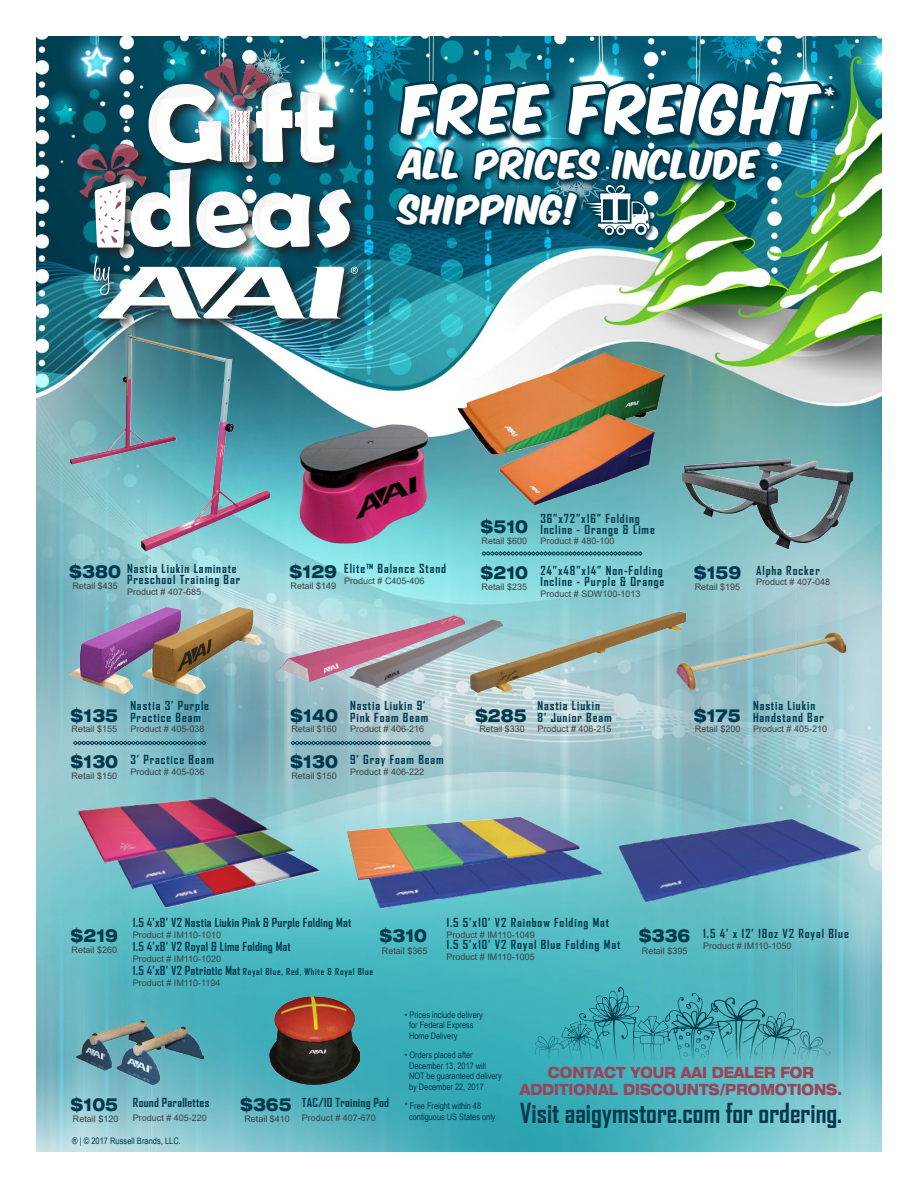
<style>
.page{position:relative;width:918px;height:1188px;background:#fff}
.page>*{position:absolute;margin:0;border:0;box-sizing:border-box;transform-origin:0 0}
.t1{font:57.75px "Komika Axis";letter-spacing:.02em;color:#fff}
.t2{font:34.05px/45.6px "Komika Axis";letter-spacing:.02em;color:#fff}
.t3{font:700 26.4px "Agency FB";color:#00394d}
.t4{font:800 expanded 18.15px "Helvetica Neue LT Std";color:#00394d;scale:.8 1}
.t5{font:800 expanded 15.6px/16.5px "Helvetica Neue LT Std";color:#98455b;text-align:center;scale:.8 1}
.t6{font:14.85px "Komika Axis";color:#fff}
.t7{font:700 12px/11.1px "Agency FB";letter-spacing:.075em;color:#00394d}
.t8{font:700 12px "Agency FB";letter-spacing:.02em;color:#00394d}
.t9{font:9px "Arial";color:#3e3e3f}
.t10{font:9px/10.5px "Arial Narrow";color:#00394d}
.t11{font:700 9px/10.5px "Agency FB";letter-spacing:.075em;color:#00394d}
.s1{font-size:12px}
.s2{font-family:"Arial";font-weight:400;color:#3e3e3f}
</style>
<div class="page">
<img style="left:36px;top:36px;width:846px;height:1116px">
<img style="left:292px;top:417px;width:143px;height:133px">
<img style="left:70px;top:334px;width:200px;height:217px">
<img style="left:457px;top:344px;width:208px;height:111px">
<img style="left:493px;top:414px;width:161px;height:98px">
<svg style="left:482px;top:551px;width:161px;height:5px"></svg>
<img style="left:682px;top:459px;width:171px;height:90px">
<img style="left:69px;top:607px;width:72px;height:87px">
<img style="left:141px;top:607px;width:121px;height:87px">
<svg style="left:73px;top:741px;width:133px;height:4px"></svg>
<img style="left:280px;top:615px;width:184px;height:66px">
<img style="left:349px;top:620px;width:122px;height:68px">
<svg style="left:291px;top:741px;width:140px;height:4px"></svg>
<img style="left:471px;top:611px;width:215px;height:82px">
<img style="left:676px;top:632px;width:171px;height:58px">
<img style="left:139px;top:843px;width:182px;height:65px">
<img style="left:104px;top:813px;width:192px;height:85px">
<img style="left:76px;top:791px;width:195px;height:81px">
<img style="left:353px;top:832px;width:256px;height:83px">
<img style="left:347px;top:816px;width:233px;height:64px">
<img style="left:609px;top:796px;width:261px;height:133px">
<img style="left:76px;top:1021px;width:128px;height:63px">
<img style="left:269px;top:996px;width:91px;height:89px">
<svg style="left:534px;top:987px;width:297px;height:81px"></svg>
<div style="left:74px;top:56px;width:295px;height:274px;background:#231f20;opacity:.75"></div>
<img style="left:70px;top:58px;width:281px;height:190px">
<svg style="left:94px;top:256px;width:264px;height:63px"></svg>
<img style="left:392px;top:59px;width:450px;height:225px">
<p class="t1" style="left:404px;top:80px;width:418px">FREE FREIGHT</p>
<p class="t6" style="left:825px;top:86px;width:12px">*</p>
<p class="t2" style="left:400px;top:144px;width:361px">ALL PRICES INCLUDE<br>SHIPPING!</p>
<p class="t4" style="left:481px;top:514px;width:61px">$510</p>
<p class="t9" style="left:482px;top:535px;width:47px">Retail $600</p>
<p class="t7" style="left:540px;top:513px;width:116px">36”x72”x16” Folding<br>Incline - Orange &amp; Lime</p>
<p class="t9" style="left:540px;top:535px;width:76px">Product # 480-100</p>
<p class="t4" style="left:69px;top:560px;width:66px">$380</p>
<p class="t9" style="left:72px;top:580px;width:47px">Retail $435</p>
<p class="t7" style="left:127px;top:563px;width:115px">Nastia Liukin Laminate<br>Preschool Training Bar</p>
<p class="t9" style="left:127px;top:586px;width:76px">Product # 407-685</p>
<p class="t4" style="left:290px;top:560px;width:61px">$129</p>
<p class="t9" style="left:291px;top:580px;width:47px">Retail $149</p>
<p class="t7" style="left:344px;top:563px;width:104px">Elite™ Balance Stand</p>
<p class="t9" style="left:344px;top:575px;width:82px">Product # C405-406</p>
<p class="t4" style="left:481px;top:561px;width:61px">$210</p>
<p class="t9" style="left:482px;top:581px;width:47px">Retail $235</p>
<p class="t7" style="left:540px;top:565px;width:126px">24”x48”x14” Non-Folding<br>Incline - Purple &amp; Orange</p>
<p class="t9" style="left:540px;top:587px;width:102px">Product # SDW100-1013</p>
<p class="t4" style="left:694px;top:561px;width:61px">$159</p>
<p class="t9" style="left:695px;top:581px;width:47px">Retail $195</p>
<p class="t7" style="left:756px;top:565px;width:65px">Alpha Rocker</p>
<p class="t9" style="left:756px;top:576px;width:76px">Product # 407-048</p>
<p class="t4" style="left:71px;top:704px;width:61px">$135</p>
<p class="t9" style="left:72px;top:723px;width:47px">Retail $155</p>
<p class="t7" style="left:130px;top:700px;width:80px">Nastia 3’ Purple<br>Practice Beam</p>
<p class="t9" style="left:130px;top:723px;width:76px">Product # 405-038</p>
<p class="t4" style="left:290px;top:704px;width:61px">$140</p>
<p class="t9" style="left:291px;top:723px;width:47px">Retail $160</p>
<p class="t7" style="left:350px;top:700px;width:80px">Nastia Liukin 9’<br>Pink Foam Beam</p>
<p class="t9" style="left:350px;top:723px;width:76px">Product # 406-216</p>
<p class="t4" style="left:475px;top:704px;width:66px">$285</p>
<p class="t9" style="left:479px;top:723px;width:47px">Retail $330</p>
<p class="t7" style="left:538px;top:700px;width:76px">Nastia Liukin<br>8’ Junior Beam</p>
<p class="t9" style="left:538px;top:723px;width:76px">Product # 406-215</p>
<p class="t4" style="left:694px;top:704px;width:60px">$175</p>
<p class="t9" style="left:695px;top:723px;width:47px">Retail $200</p>
<p class="t7" style="left:753px;top:700px;width:72px">Nastia Liukin<br>Handstand Bar</p>
<p class="t9" style="left:753px;top:723px;width:76px">Product # 405-210</p>
<p class="t4" style="left:71px;top:750px;width:61px">$130</p>
<p class="t9" style="left:72px;top:770px;width:47px">Retail $150</p>
<p class="t7" style="left:130px;top:754px;width:85px">3’ Practice Beam</p>
<p class="t9" style="left:130px;top:766px;width:76px">Product # 405-036</p>
<p class="t4" style="left:290px;top:750px;width:61px">$130</p>
<p class="t9" style="left:291px;top:770px;width:47px">Retail $150</p>
<p class="t7" style="left:350px;top:754px;width:95px">9’ Gray Foam Beam</p>
<p class="t9" style="left:350px;top:766px;width:76px">Product # 406-222</p>
<p class="t4" style="left:71px;top:924px;width:61px">$219</p>
<p class="t9" style="left:72px;top:943px;width:47px">Retail $260</p>
<p class="t4" style="left:71px;top:1093px;width:61px">$105</p>
<p class="t9" style="left:73px;top:1113px;width:47px">Retail $120</p>
<p class="t8" style="left:133px;top:916px;width:220px">1.5 4’x8’ V2 Nastia Liukin Pink &amp; Purple Folding Mat</p>
<p class="t9" style="left:133px;top:929px;width:90px">Product # IM110-1010</p>
<p class="t8" style="left:133px;top:940px;width:160px">1.5 4’x8’ V2 Royal &amp; Lime Folding Mat</p>
<p class="t9" style="left:133px;top:953px;width:90px">Product # IM110-1020</p>
<p class="t11" style="left:133px;top:967px;width:242px"><span class="s1">1.5 4’x8’ V2 Patriotic Mat</span> Royal Blue, Red, White &amp; Royal Blue<br><span class="s2">Product # IM110-1194</span></p>
<p class="t4" style="left:380px;top:924px;width:61px">$310</p>
<p class="t9" style="left:382px;top:945px;width:47px">Retail $365</p>
<p class="t7" style="left:446px;top:917px;width:164px">1.5 5’x10’ V2 Rainbow Folding Mat</p>
<p class="t9" style="left:446px;top:929px;width:90px">Product # IM110-1049</p>
<p class="t7" style="left:446px;top:939px;width:175px">1.5 5’x10’ V2 Royal Blue Folding Mat</p>
<p class="t9" style="left:446px;top:950px;width:90px">Product # IM110-1005</p>
<p class="t4" style="left:639px;top:924px;width:66px">$336</p>
<p class="t9" style="left:642px;top:945px;width:47px">Retail $395</p>
<p class="t7" style="left:703px;top:928px;width:147px">1.5 4’ x 12’ 18oz V2 Royal Blue</p>
<p class="t9" style="left:703px;top:939px;width:90px">Product # IM110-1050</p>
<p class="t8" style="left:133px;top:1095px;width:78px">Round Parallettes</p>
<p class="t9" style="left:133px;top:1112px;width:76px">Product # 405-220</p>
<p class="t4" style="left:240px;top:1093px;width:66px">$365</p>
<p class="t9" style="left:244px;top:1113px;width:47px">Retail $410</p>
<p class="t8" style="left:302px;top:1095px;width:89px">TAC/10 Training Pod</p>
<p class="t9" style="left:302px;top:1112px;width:76px">Product # 407-670</p>
<p class="t10" style="left:409px;top:1009px;width:75px;text-indent:-4px">• Prices include delivery for Federal Express<br>Home Delivery</p>
<p class="t10" style="left:409px;top:1049px;width:94px;text-indent:-4px">• Orders placed after<br>December 13, 2017 will<br>NOT be guaranteed delivery by December 22, 2017</p>
<p class="t10" style="left:409px;top:1100px;width:88px;text-indent:-4px">* Free Freight within 48 contiguous US States only</p>
<p class="t5" style="left:520px;top:1064px;width:405px">CONTACT YOUR AAI DEALER FOR<br>ADDITIONAL DISCOUNTS/PROMOTIONS.</p>
<p class="t3" style="left:520px;top:1096px;width:324px">Visit aaigymstore.com for ordering.</p>
<p class="t10" style="left:72px;top:1135px;width:110px">® | © 2017 Russell Brands, LLC.</p>
</div>
